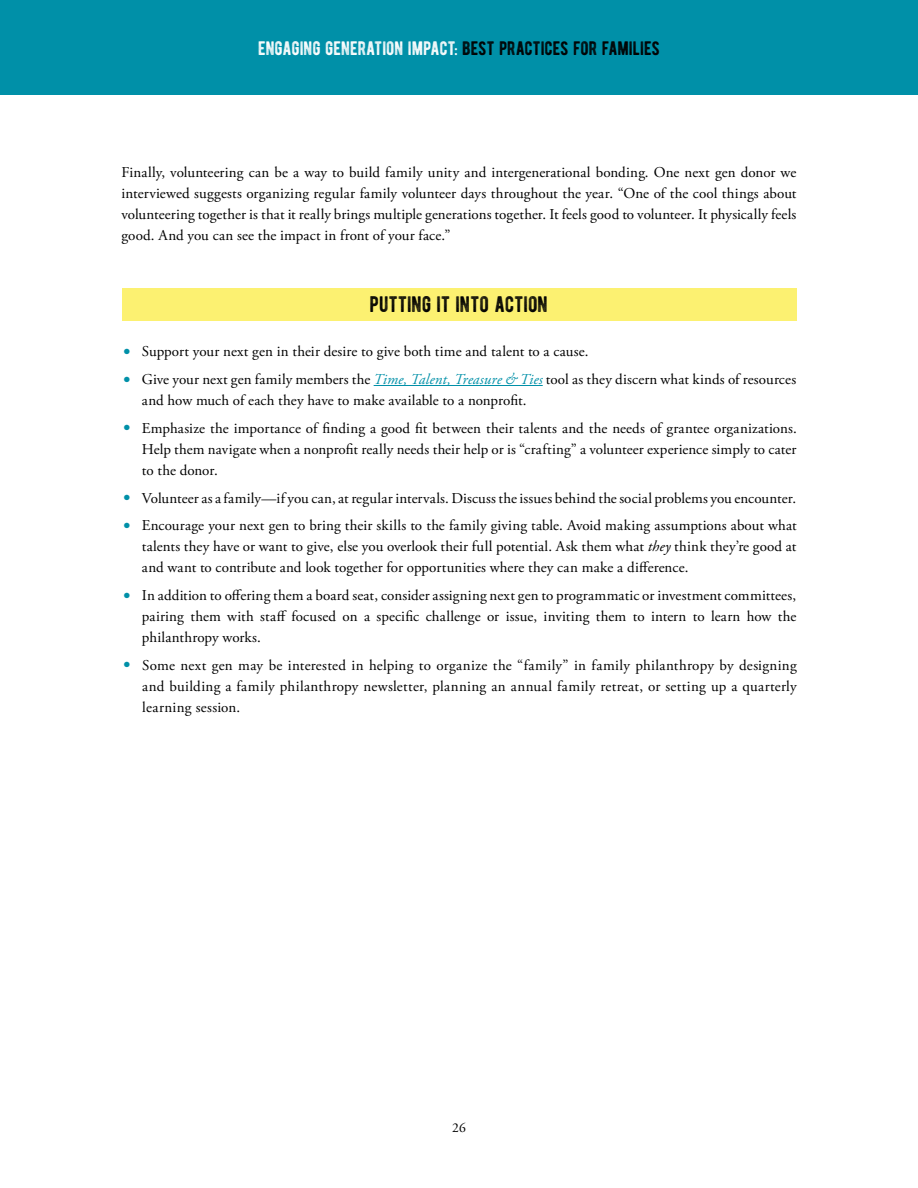
<style>
.page{position:relative;width:918px;height:1188px;background:#fff}
.page>*{position:absolute;margin:0;border:0;box-sizing:border-box;transform-origin:0 0}
.t1{font:22.5px "BERNIERDISTRESSED";color:#000}
.t2{font:19.5px "BERNIERDISTRESSED";color:#fff}
.t3{font:15px/21px "Adobe Garamond Pro";letter-spacing:.01em;color:#000;text-align:justify}
.t4{font:13.5px "Adobe Garamond Pro";color:#000}
.s1{color:#000}
.s2{font-size:19.5px;color:#0090a8}
.s3{font-style:italic;color:#0090a8}
.s4{font-style:italic}
</style>
<div class="page">
<div style="left:0;top:0;width:918px;height:94px;background:#0090a8"></div>
<div style="left:122px;top:288px;width:674px;height:32px;background:#fcf171"></div>
<hr style="left:374px;top:385px;width:169px;height:1px;background:#0090a8">
<h2 class="t2" style="left:258px;top:32px;width:403px">ENGAGING GENERATION IMPACT: <span class="s1">BEST PRACTICES FOR FAMILIES</span></h2>
<p class="t3" style="left:122px;top:163px;width:677px">Finally, volunteering can be a way to build family unity and intergenerational bonding. One next gen donor we interviewed suggests organizing regular family volunteer days throughout the year. “One of the cool things about volunteering together is that it really brings multiple generations together. It feels good to volunteer. It physically feels good. And you can see the impact in front of your face.”</p>
<p class="t1" style="left:370px;top:286px;width:180px">PUTTING IT INTO ACTION</p>
<p class="t3" style="left:123px;top:342px;width:467px"><span class="s2">•</span> Support your next gen in their desire to give both time and talent to a cause.</p>
<p class="t3" style="left:142px;top:369px;width:656px;text-indent:-19px"><span class="s2">•</span> Give your next gen family members the <span class="s3">Time, Talent, Treasure &amp; Ties</span> tool as they discern what kinds of resources and how much of each they have to make available to a nonprofit.</p>
<p class="t3" style="left:142px;top:418px;width:656px;text-indent:-19px"><span class="s2">•</span> Emphasize the importance of finding a good fit between their talents and the needs of grantee organizations.<br>Help them navigate when a nonprofit really needs their help or is “crafting” a volunteer experience simply to cater to the donor.</p>
<p class="t3" style="left:123px;top:488px;width:675px"><span class="s2">•</span> Volunteer as a family—if you can, at regular intervals. Discuss the issues behind the social problems you encounter.</p>
<p class="t3" style="left:142px;top:516px;width:656px;text-indent:-19px"><span class="s2">•</span> Encourage your next gen to bring their skills to the family giving table. Avoid making assumptions about what talents they have or want to give, else you overlook their full potential. Ask them what <span class="s4">they</span> think they’re good at and want to contribute and look together for opportunities where they can make a difference.</p>
<p class="t3" style="left:142px;top:585px;width:656px;text-indent:-19px"><span class="s2">•</span> In addition to offering them a board seat, consider assigning next gen to programmatic or investment committees, pairing them with staff focused on a specific challenge or issue, inviting them to intern to learn how the philanthropy works.</p>
<p class="t3" style="left:142px;top:655px;width:656px;text-indent:-19px"><span class="s2">•</span> Some next gen may be interested in helping to organize the “family” in family philanthropy by designing and building a family philanthropy newsletter, planning an annual family retreat, or setting up a quarterly learning session.</p>
<p class="t4" style="left:452px;top:1119px;width:15px">26</p>
</div>
